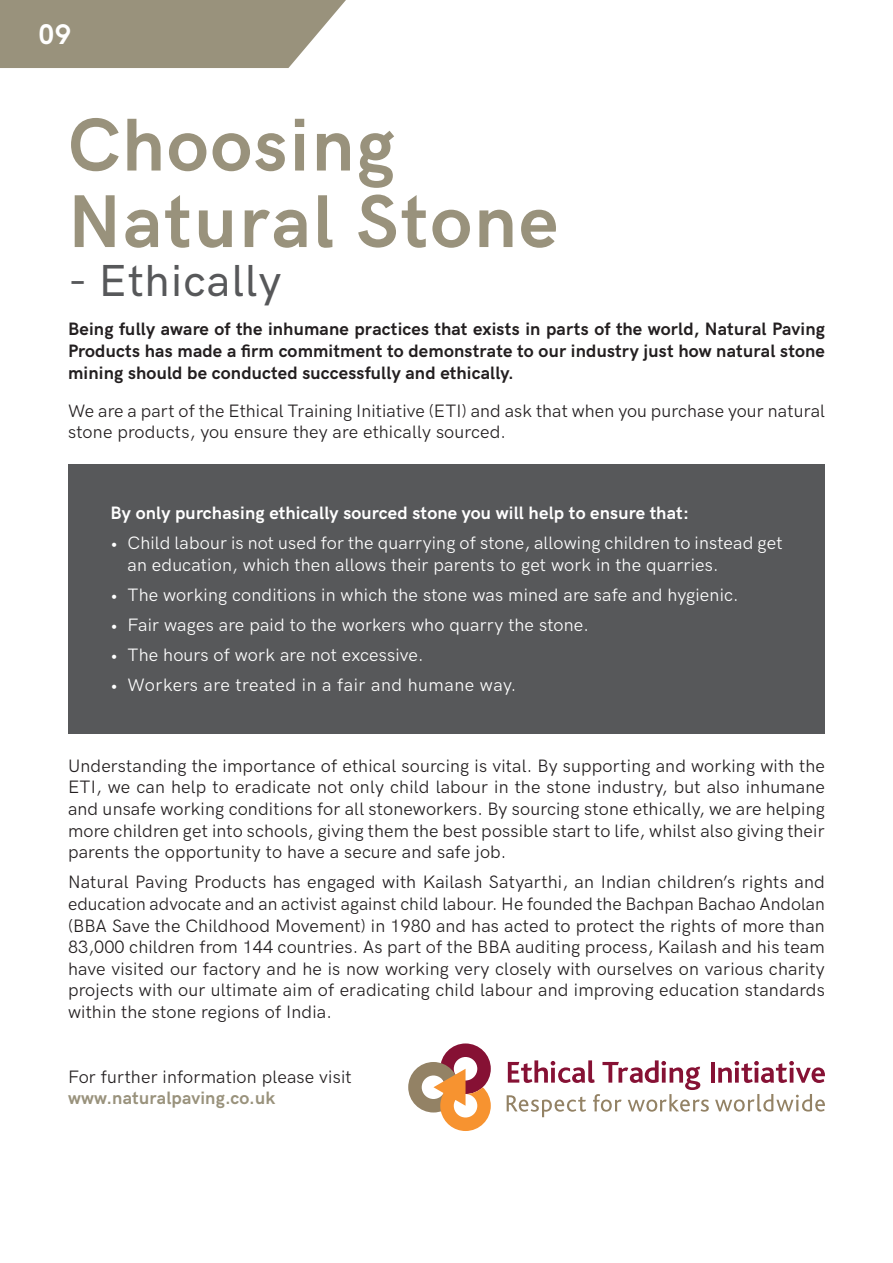
<style>
.page{position:relative;width:893px;height:1263px;background:#fff}
.page>*{position:absolute;margin:0;border:0;box-sizing:border-box;transform-origin:0 0}
.t1{font:700 75px/76.5px "HK Grotesk";letter-spacing:.03em;color:#99927c}
.t2{font:500 45px "HK Grotesk";letter-spacing:.03em;color:#57585a}
.t3{font:700 28.5px "HK Grotesk";color:#fff}
.t4{font:18px/21.6px "HK Grotesk";letter-spacing:.01em;color:#231f20;text-align:justify}
.t5{font:18px/21.6px "HK Grotesk";letter-spacing:.01em;color:#fff}
.t6{font:700 18px/21.6px "HK Grotesk";letter-spacing:.01em;color:#231f20;text-align:justify}
.t7{font:700 18px "HK Grotesk";letter-spacing:.01em;color:#fff}
.t8{font:18px "HK Grotesk";letter-spacing:.03em;color:#fff}
.t9{font:700 18px "HK Grotesk";letter-spacing:.01em;color:#99927c}
</style>
<div class="page">
<div style="left:68px;top:464px;width:757px;height:270px;background:#57585a"></div>
<svg style="left:408px;top:1043px;width:83px;height:88px"></svg>
<svg style="left:715px;top:1094px;width:110px;height:17px"></svg>
<svg style="left:507px;top:1060px;width:202px;height:57px"></svg>
<hr style="left:711px;top:1062px;width:4px;height:20px;background:#861134">
<svg style="left:718px;top:1061px;width:107px;height:22px"></svg>
<svg style="left:0;top:0;width:346px;height:68px;background:#a19b86"></svg>
<h3 class="t3" style="left:38px;top:13px;width:35px">09</h3>
<h1 class="t1" style="left:68px;top:101px;width:492px">Choosing<br>Natural Stone</h1>
<h2 class="t2" style="left:68px;top:246px;width:215px">- Ethically</h2>
<p class="t6" style="left:68px;top:317px;width:758px">Being fully aware of the inhumane practices that exists in parts of the world, Natural Paving Products has made a firm commitment to demonstrate to our industry just how natural stone mining should be conducted successfully and ethically.</p>
<p class="t4" style="left:68px;top:398px;width:759px">We are a part of the Ethical Training Initiative (ETI) and ask that when you purchase your natural stone products, you ensure they are ethically sourced.</p>
<p class="t7" style="left:111px;top:499px;width:580px">By only purchasing ethically sourced stone you will help to ensure that:</p>
<p class="t5" style="left:128px;top:531px;width:656px;text-indent:-17px">• Child labour is not used for the quarrying of stone, allowing children to instead get an education, which then allows their parents to get work in the quarries.</p>
<p class="t5" style="left:111px;top:582px;width:630px">• The working conditions in which the stone was mined are safe and hygienic.</p>
<p class="t5" style="left:111px;top:612px;width:480px">• Fair wages are paid to the workers who quarry the stone.</p>
<p class="t5" style="left:111px;top:643px;width:314px">• The hours of work are not excessive.</p>
<p class="t8" style="left:111px;top:671px;width:407px">• Workers are treated in a fair and humane way.</p>
<p class="t4" style="left:68px;top:753px;width:758px">Understanding the importance of ethical sourcing is vital. By supporting and working with the ETI, we can help to eradicate not only child labour in the stone industry, but also inhumane and unsafe working conditions for all stoneworkers. By sourcing stone ethically, we are helping more children get into schools, giving them the best possible start to life, whilst also giving their parents the opportunity to have a secure and safe job.</p>
<p class="t4" style="left:68px;top:870px;width:758px">Natural Paving Products has engaged with Kailash Satyarthi, an Indian children’s rights and education advocate and an activist against child labour. He founded the Bachpan Bachao Andolan (BBA Save the Childhood Movement) in 1980 and has acted to protect the rights of more than 83,000 children from 144 countries. As part of the BBA auditing process, Kailash and his team have visited our factory and he is now working very closely with ourselves on various charity projects with our ultimate aim of eradicating child labour and improving education standards within the stone regions of India.</p>
<p class="t4" style="left:68px;top:1064px;width:285px">For further information please visit</p>
<p class="t9" style="left:68px;top:1085px;width:209px">www.naturalpaving.co.uk</p>
</div>
